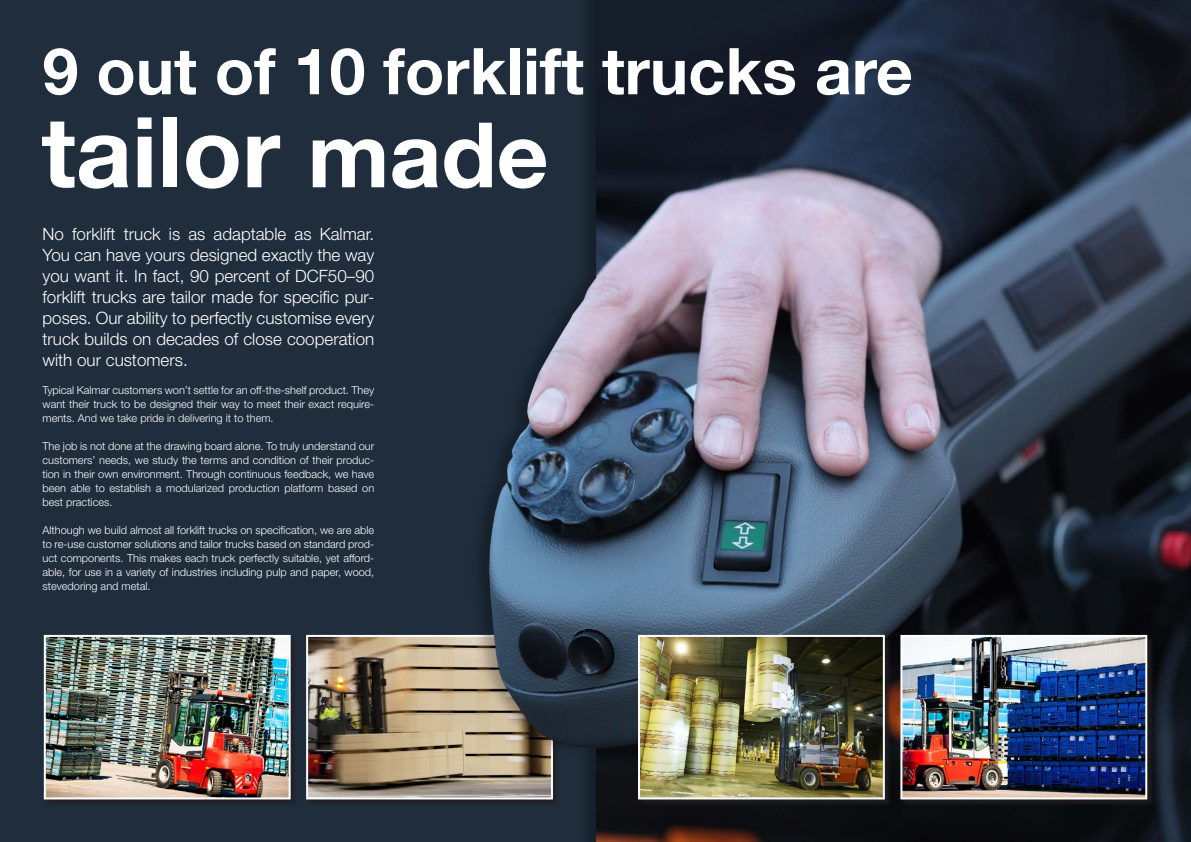
<style>
.page{position:relative;width:1191px;height:842px;background:#fff}
.page>*{position:absolute;margin:0;border:0;box-sizing:border-box;transform-origin:0 0}
.t1{font:700 97.8px "Helvetica Neue LT Std";color:#fff}
.t2{font:700 64.5px "Helvetica Neue LT Std";color:#fff}
.t3{font:300 17px/21px "Helvetica Neue LT Std";color:#fff;text-align:justify}
.t4{font:300 11px/14px "Helvetica Neue LT Std";color:#fff;text-align:justify}
.s1{font-size:90.4px}
</style>
<div class="page">
<div style="left:0;top:0;width:407px;height:842px;background:#1f2d3d"></div>
<div style="left:45px;top:636px;width:252px;height:170px;background:#231f20;opacity:.75"></div>
<img style="left:47px;top:638px;width:241px;height:158px">
<div style="left:44px;top:635px;width:247px;height:164px;border:2px solid #fff"></div>
<img style="left:309px;top:638px;width:98px;height:158px">
<div style="left:306px;top:635px;width:247px;height:164px;border:2px solid #fff"></div>
<img style="left:407px;top:0;width:784px;height:842px">
<div style="left:901px;top:636px;width:253px;height:170px;background:#231f20;opacity:.75"></div>
<img style="left:903px;top:638px;width:241px;height:158px">
<div style="left:900px;top:635px;width:247px;height:164px;border:2px solid #fff"></div>
<div style="left:639px;top:636px;width:252px;height:170px;background:#231f20;opacity:.75"></div>
<img style="left:641px;top:638px;width:241px;height:158px">
<div style="left:638px;top:635px;width:247px;height:164px;border:2px solid #fff"></div>
<p class="t2" style="left:43px;top:31px;width:872px">9 out of 10 forklift trucks are</p>
<p class="t1" style="left:41px;top:92px;width:508px">tailor <span class="s1">made</span></p>
<p class="t3" style="left:43px;top:223px;width:333px">No forklift truck is as adaptable as Kalmar.<br>You can have yours designed exactly the way you want it. In fact, 90 percent of DCF50–90 forklift trucks are tailor made for specific pur&shy;poses. Our ability to perfectly customise every truck builds on decades of close cooperation with our customers.</p>
<p class="t4" style="left:43px;top:382px;width:333px">Typical Kalmar customers won’t settle for an off-the-shelf product. They want their truck to be designed their way to meet their exact require&shy;ments. And we take pride in delivering it to them.</p>
<p class="t4" style="left:43px;top:438px;width:333px">The job is not done at the drawing board alone. To truly understand our customers’ needs, we study the terms and condition of their produc&shy;tion in their own environment. Through continuous feedback, we have been able to establish a modularized production platform based on best practices.</p>
<p class="t4" style="left:43px;top:522px;width:333px">Although we build almost all forklift trucks on specification, we are able to re-use customer solutions and tailor trucks based on standard prod&shy;uct components. This makes each truck perfectly suitable, yet afford&shy;able, for use in a variety of industries including pulp and paper, wood, stevedoring and metal.</p>
</div>
